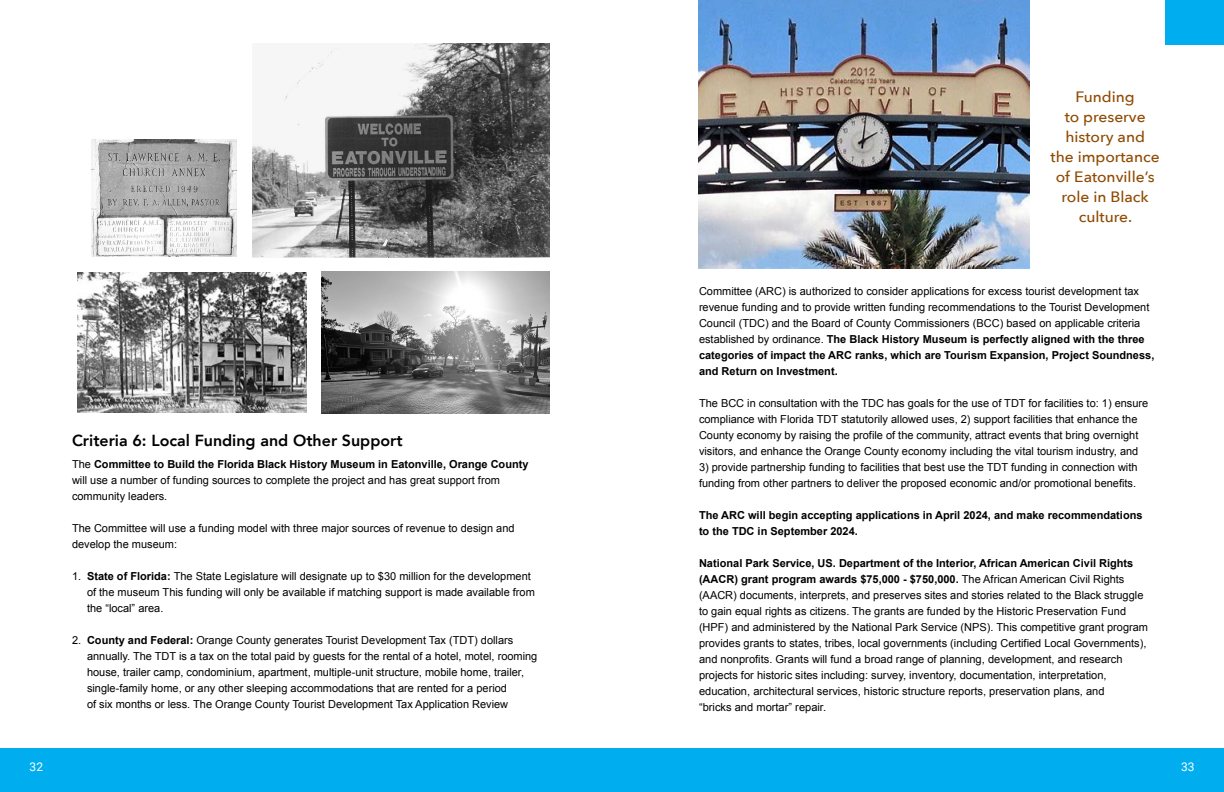
<style>
.page{position:relative;width:1224px;height:792px;background:#fff}
.page>*{position:absolute;margin:0;border:0;box-sizing:border-box;transform-origin:0 0}
.t1{font:800 16px "Avenir";color:#000}
.t2{font:500 15px/20px "Avenir Next";color:#8f4a02;text-align:center;scale:1.04 1}
.t3{font:12px "Roboto";color:#fff}
.t4{font:11px/16px "Arial";color:#000}
.t5{font:700 11px/16px "Arial";color:#000}
.s1{font-weight:700}
</style>
<div class="page">
<div style="left:0;top:748px;width:1224px;height:44px;background:#00aeef"></div>
<div style="left:1165px;top:0;width:59px;height:45px;background:#00aeef"></div>
<img style="left:77px;top:272px;width:229px;height:141px">
<img style="left:698px;top:0;width:332px;height:268px">
<img style="left:322px;top:272px;width:227px;height:142px">
<img style="left:252px;top:43px;width:297px;height:214px">
<img style="left:91px;top:140px;width:146px;height:116px">
<h1 class="t1" style="left:72px;top:428px;width:332px">Criteria 6: Local Funding and Other Support</h1>
<p class="t4" style="left:72px;top:457px;width:458px">The <span class="s1">Committee to Build the Florida Black History Museum in Eatonville, Orange County </span>will use a number of funding sources to complete the project and has great support from community leaders.</p>
<p class="t4" style="left:72px;top:521px;width:444px">The Committee will use a funding model with three major sources of revenue to design and develop the museum:</p>
<p class="t4" style="left:87px;top:569px;width:449px;text-indent:-15px">1. <span class="s1">State of Florida:</span> The State Legislature will designate up to $30 million for the development of the museum This funding will only be available if matching support is made available from the “local” area.</p>
<p class="t4" style="left:87px;top:633px;width:452px;text-indent:-15px">2. <span class="s1">County and Federal:</span> Orange County generates Tourist Development Tax (TDT) dollars annually. The TDT is a tax on the total paid by guests for the rental of a hotel, motel, rooming house, trailer camp, condominium, apartment, multiple-unit structure, mobile home, trailer, single-family home, or any other sleeping accommodations that are rented for a period<br>of six months or less. The Orange County Tourist Development Tax Application Review</p>
<h2 class="t2" style="left:1051px;top:86px;width:106px">Funding<br>to preserve history and<br>the importance of Eatonville’s role in Black culture.</h2>
<p class="t4" style="left:699px;top:283px;width:457px">Committee (ARC) is authorized to consider applications for excess tourist development tax revenue funding and to provide written funding recommendations to the Tourist Development Council (TDC) and the Board of County Commissioners (BCC) based on applicable criteria established by ordinance. <span class="s1">The Black History Museum is perfectly aligned with the three categories of impact the ARC ranks, which are Tourism Expansion, Project Soundness, and Return on Investment.</span></p>
<p class="t4" style="left:699px;top:395px;width:451px">The BCC in consultation with the TDC has goals for the use of TDT for facilities to: 1) ensure compliance with Florida TDT statutorily allowed uses, 2) support facilities that enhance the County economy by raising the profile of the community, attract events that bring overnight visitors, and enhance the Orange County economy including the vital tourism industry, and</p>
<p class="t4" style="left:699px;top:459px;width:440px">3) provide partnership funding to facilities that best use the TDT funding in connection with funding from other partners to deliver the proposed economic and/or promotional benefits.</p>
<p class="t5" style="left:699px;top:507px;width:445px">The ARC will begin accepting applications in April 2024, and make recommendations to the TDC in September 2024.</p>
<p class="t4" style="left:699px;top:555px;width:451px"><span class="s1">National Park Service, US. Department of the Interior, African American Civil Rights (AACR) grant program awards $75,000 - $750,000.</span> The African American Civil Rights (AACR) documents, interprets, and preserves sites and stories related to the Black struggle to gain equal rights as citizens. The grants are funded by the Historic Preservation Fund (HPF) and administered by the National Park Service (NPS). This competitive grant program provides grants to states, tribes, local governments (including Certified Local Governments), and nonprofits. Grants will fund a broad range of planning, development, and research projects for historic sites including: survey, inventory, documentation, interpretation, education, architectural services, historic structure reports, preservation plans, and<br>“bricks and mortar” repair.</p>
<p class="t3" style="left:30px;top:758px;width:15px">32</p>
<p class="t3" style="left:1181px;top:758px;width:15px">33</p>
</div>
